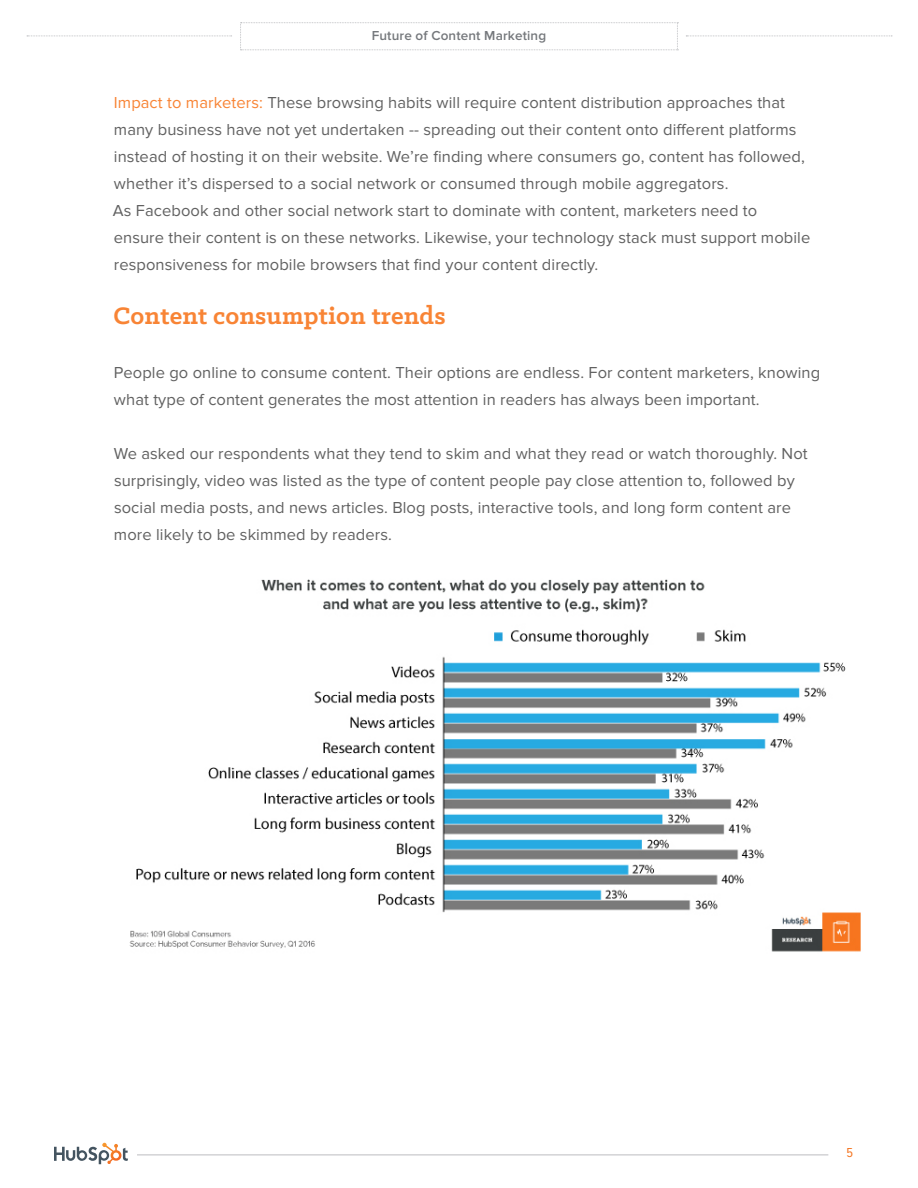
<style>
.page{position:relative;width:918px;height:1188px;background:#fff}
.page>*{position:absolute;margin:0;border:0;box-sizing:border-box;transform-origin:0 0}
.Paragraph_Style_1{font:700 27px "Klinic Slab";letter-spacing:.005em;color:#f88435}
.Paragraph_Style_1-2{font:16.5px/27px "Proxima Nova";letter-spacing:.005em;color:#616161}
.t1{font:600 13.5px "Proxima Nova";letter-spacing:.01em;color:#75787c}
.t2{font:13.5px "Proxima Nova Cond";color:#f47521}
.s1{color:#f88435}
</style>
<div class="page">
<hr style="left:137px;top:1155px;width:691px;height:1px;background:#bcbdc0">
<svg style="left:686px;top:36px;width:206px;height:1px"></svg>
<svg style="left:27px;top:36px;width:205px;height:1px"></svg>
<svg style="left:54px;top:1143px;width:74px;height:21px"></svg>
<svg style="left:240px;top:22px;width:438px;height:28px"></svg>
<img style="left:129px;top:579px;width:732px;height:373px">
<p class="t1" style="left:372px;top:28px;width:176px">Future of Content Marketing</p>
<p class="Paragraph_Style_1-2" style="left:114px;top:89px;width:693px"><span class="s1">Impact to marketers:</span> These browsing habits will require content distribution approaches that many business have not yet undertaken -- spreading out their content onto different platforms instead of hosting it on their website. We’re finding where consumers go, content has followed, whether it’s dispersed to a social network or consumed through mobile aggregators.</p>
<p class="Paragraph_Style_1-2" style="left:113px;top:197px;width:699px">As Facebook and other social network start to dominate with content, marketers need to ensure their content is on these networks. Likewise, your technology stack must support mobile responsiveness for mobile browsers that find your content directly.</p>
<p class="Paragraph_Style_1" style="left:114px;top:298px;width:333px">Content consumption trends</p>
<p class="Paragraph_Style_1-2" style="left:114px;top:359px;width:708px">People go online to consume content. Their options are endless. For content marketers, knowing what type of content generates the most attention in readers has always been important.</p>
<p class="Paragraph_Style_1-2" style="left:114px;top:440px;width:696px">We asked our respondents what they tend to skim and what they read or watch thoroughly. Not surprisingly, video was listed as the type of content people pay close attention to, followed by social media posts, and news articles. Blog posts, interactive tools, and long form content are more likely to be skimmed by readers.</p>
<p class="t2" style="left:846px;top:1147px;width:8px">5</p>
</div>
